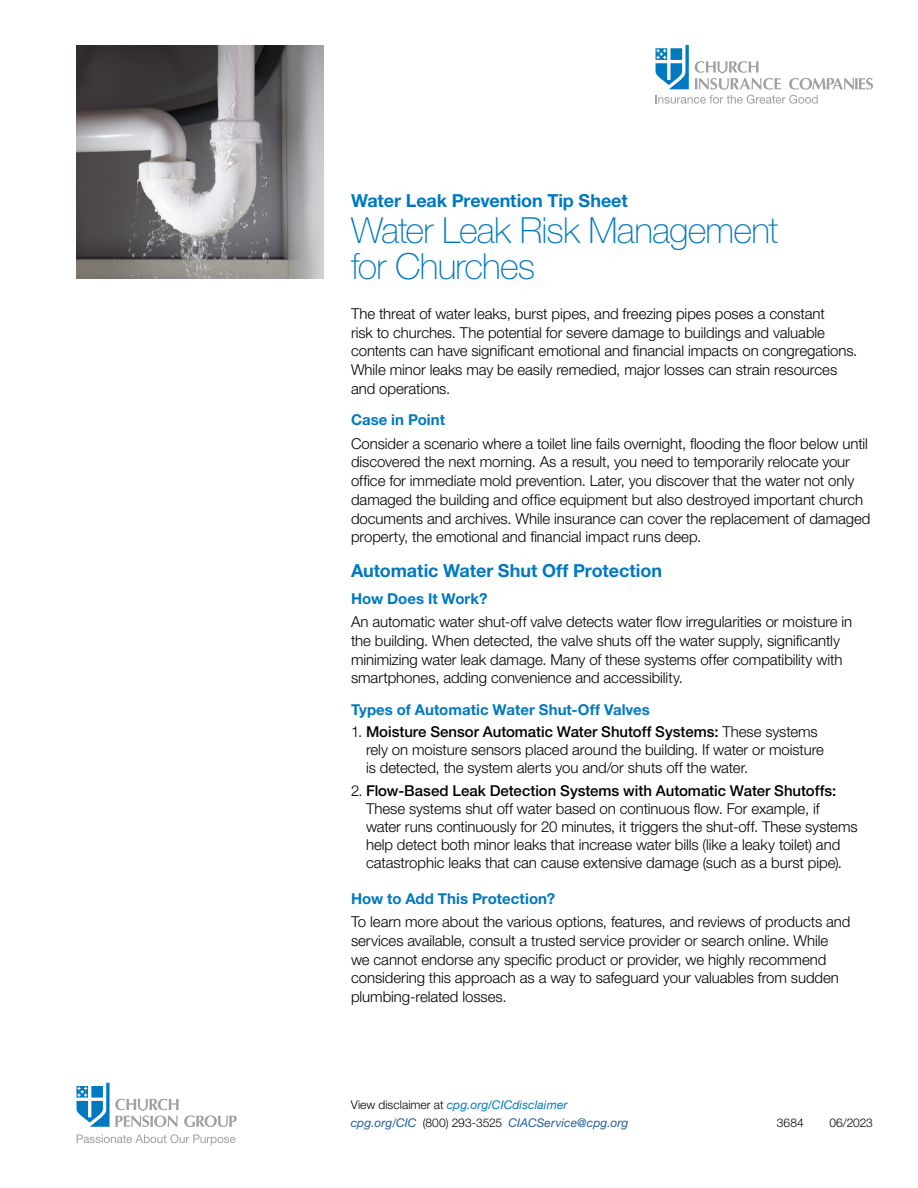
<style>
.page{position:relative;width:918px;height:1188px;background:#fff}
.page>*{position:absolute;margin:0;border:0;box-sizing:border-box;transform-origin:0 0}
.t1{font:100 36px/36px "Helvetica Neue LT Std";letter-spacing:-.025em;color:#0079c1}
.t2{font:700 18px "Helvetica Neue LT Std";letter-spacing:-.005em;color:#0079c1}
.t3{font:300 15px/18.8px "Helvetica Neue LT Std";letter-spacing:-.005em;color:#000}
.t4{font:700 15px "Helvetica Neue LT Std";color:#0079c1}
.t5{font:italic 12px/18px "Helvetica Neue LT Std";letter-spacing:.005em;color:#215e9e}
.t6{font:300 12px "Helvetica Neue LT Std";letter-spacing:.005em;color:#000}
.s1{font-weight:500}
.s2{font-weight:300;font-style:normal;color:#000}
.s3{color:#0079c1}
</style>
<div class="page">
<svg style="left:76px;top:1083px;width:161px;height:44px"></svg>
<svg style="left:77px;top:1134px;width:159px;height:11px"></svg>
<svg style="left:656px;top:45px;width:217px;height:59px"></svg>
<img style="left:76px;top:45px;width:248px;height:234px">
<p class="t2" style="left:351px;top:189px;width:278px">Water Leak Prevention Tip Sheet</p>
<h1 class="t1" style="left:351px;top:212px;width:429px">Water Leak Risk Management for Churches</h1>
<p class="t3" style="left:351px;top:304px;width:508px">The threat of water leaks, burst pipes, and freezing pipes poses a constant<br>risk to churches. The potential for severe damage to buildings and valuable contents can have significant emotional and financial impacts on congregations.<br>While minor leaks may be easily remedied, major losses can strain resources and operations.</p>
<p class="t4" style="left:351px;top:411px;width:96px">Case in Point</p>
<p class="t3" style="left:351px;top:433px;width:521px">Consider a scenario where a toilet line fails overnight, flooding the floor below until discovered the next morning. As a result, you need to temporarily relocate your office for immediate mold prevention. Later, you discover that the water not only damaged the building and office equipment but also destroyed important church documents and archives. While insurance can cover the replacement of damaged property, the emotional and financial impact runs deep.</p>
<p class="t2" style="left:351px;top:559px;width:313px">Automatic Water Shut Off Protection</p>
<p class="t4" style="left:351px;top:589px;width:138px">How Does It Work?</p>
<p class="t3" style="left:351px;top:612px;width:503px">An automatic water shut-off valve detects water flow irregularities or moisture in the building. When detected, the valve shuts off the water supply, significantly minimizing water leak damage. Many of these systems offer compatibility with smartphones, adding convenience and accessibility.</p>
<p class="t4" style="left:351px;top:700px;width:300px">Types of Automatic Water Shut-Off Valves</p>
<p class="t3" style="left:366px;top:723px;width:460px;line-height:18px;text-indent:-15px">1. <span class="s1">Moisture Sensor Automatic Water Shutoff Systems:</span> These systems rely on moisture sensors placed around the building. If water or moisture is detected, the system alerts you and/or shuts off the water.</p>
<p class="t3" style="left:366px;top:781px;width:493px;line-height:18px;text-indent:-15px">2. <span class="s1">Flow-Based Leak Detection Systems with Automatic Water Shutoffs:<br></span>These systems shut off water based on continuous flow. For example, if water runs continuously for 20 minutes, it triggers the shut-off. These systems help detect both minor leaks that increase water bills (like a leaky toilet) and catastrophic leaks that can cause extensive damage (such as a burst pipe).</p>
<p class="t4" style="left:351px;top:889px;width:206px">How to Add This Protection?</p>
<p class="t3" style="left:351px;top:912px;width:501px">To learn more about the various options, features, and reviews of products and services available, consult a trusted service provider or search online. While we cannot endorse any specific product or provider, we highly recommend considering this approach as a way to safeguard your valuables from sudden plumbing-related losses.</p>
<p class="t5" style="left:351px;top:1095px;width:279px"><span class="s2">View disclaimer at</span> <span class="s3">cpg.org/CICdisclaimer </span>cpg.org/CIC <span class="s2">(800) 293-3525</span> CIACService@cpg.org</p>
<p class="t6" style="left:777px;top:1115px;width:28px">3684</p>
<p class="t6" style="left:829px;top:1115px;width:45px">06/2023</p>
</div>
